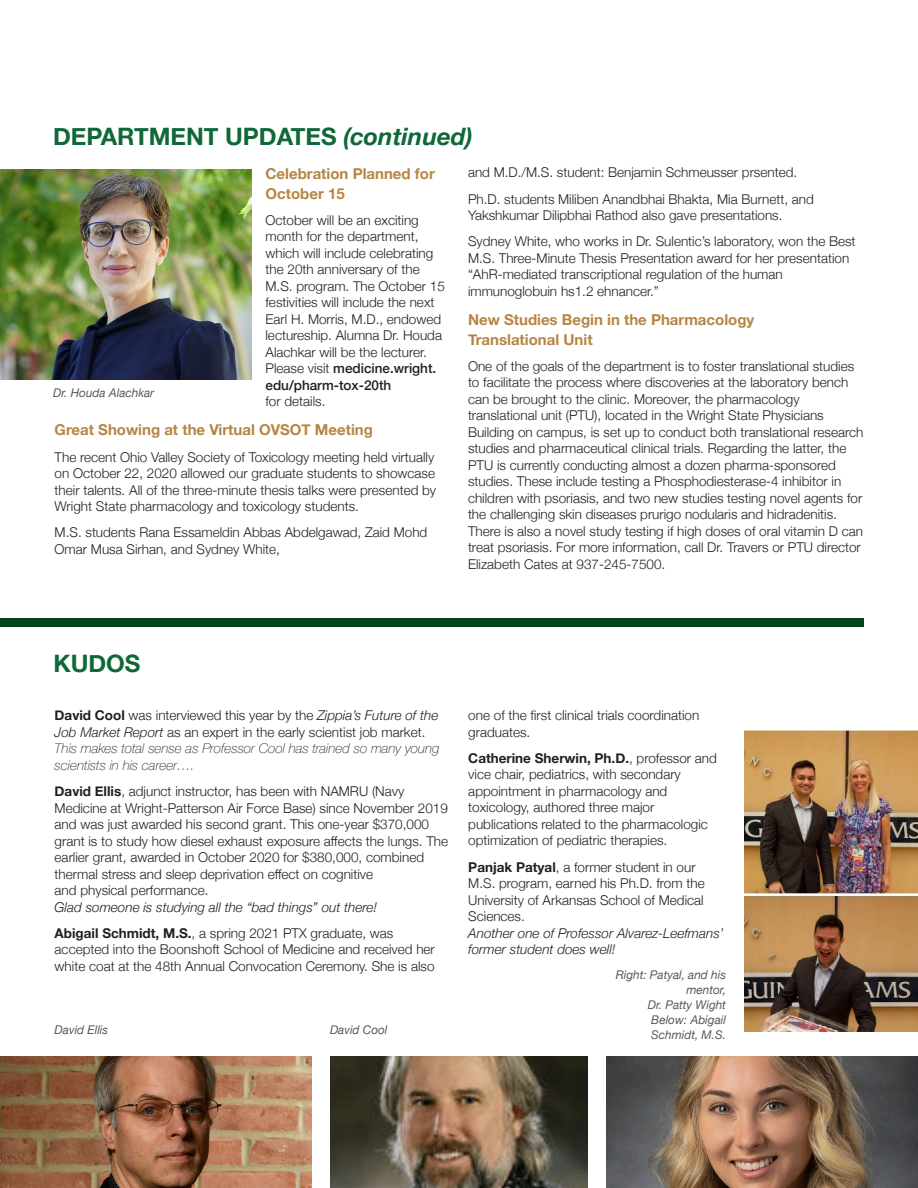
<style>
.page{position:relative;width:918px;height:1188px;background:#fff}
.page>*{position:absolute;margin:0;border:0;box-sizing:border-box;transform-origin:0 0}
.t1{font:700 24px "Helvetica Neue";color:#0f6838}
.t2{font:700 15px/19.5px "Helvetica Neue";color:#b68543}
.t3{font:300 13.5px/16.5px "Helvetica Neue";color:#231f20}
.t4{font:italic 100 13.5px/16.5px "Helvetica Neue";color:#231f20}
.t5{font:italic 300 13.5px/26.2px "Helvetica Neue";color:#231f20}
.t6{font:italic 12px/15px "Helvetica Neue";color:#57585a;text-align:right}
.s1{font-style:italic}
.s2{font-weight:500}
.s3{font-weight:700;font-style:normal}
.s4{font-weight:300;font-style:normal}
.s5{font-weight:300}
.s6{font-weight:700}
.s7{font-style:normal}
</style>
<div class="page">
<div style="left:0;top:618px;width:863px;height:9px;background:#00451c"></div>
<img style="left:0;top:170px;width:252px;height:209px">
<img style="left:606px;top:1056px;width:312px;height:132px">
<img style="left:0;top:1056px;width:312px;height:132px">
<img style="left:744px;top:730px;width:174px;height:301px">
<img style="left:330px;top:1056px;width:258px;height:132px">
<h1 class="t1" style="left:53px;top:121px;width:421px">DEPARTMENT UPDATES <span class="s1">(continued)</span></h1>
<p class="t2" style="left:266px;top:164px;width:171px">Celebration Planned for<br>October 15</p>
<p class="t3" style="left:266px;top:211px;width:181px">October will be an exciting month for the department, which will include celebrating the 20th anniversary of the<br>M.S. program. The October 15 festivities will include the next<br>Earl H. Morris, M.D., endowed lectureship. Alumna Dr. Houda<br>Alachkar will be the lecturer.<br>Please visit <span class="s2">medicine.wright. edu/pharm-tox-20th</span></p>
<p class="t3" style="left:266px;top:393px;width:62px">for details.</p>
<p class="t2" style="left:55px;top:420px;width:320px">Great Showing at the Virtual OVSOT Meeting</p>
<p class="t3" style="left:55px;top:448px;width:383px">The recent Ohio Valley Society of Toxicology meeting held virtually on October 22, 2020 allowed our graduate students to showcase their talents. All of the three-minute thesis talks were presented by Wright State pharmacology and toxicology students.</p>
<p class="t3" style="left:55px;top:524px;width:374px">M.S. students Rana Essameldin Abbas Abdelgawad, Zaid Mohd<br>Omar Musa Sirhan, and Sydney White,</p>
<p class="t6" style="left:53px;top:385px;width:102px">Dr. Houda Alachkar</p>
<p class="t3" style="left:468px;top:159px;width:347px;line-height:26.2px">and M.D./M.S. student: Benjamin Schmeusser prsented.<br>Ph.D. students Miliben Anandbhai Bhakta, Mia Burnett, and</p>
<p class="t3" style="left:468px;top:202px;width:389px;line-height:26.2px">Yakshkumar Dilipbhai Rathod also gave presentations.<br>Sydney White, who works in Dr. Sulentic’s laboratory, won the Best</p>
<p class="t3" style="left:468px;top:250px;width:383px">M.S. Three-Minute Thesis Presentation award for her presentation “AhR-mediated transcriptional regulation of the human immunoglobuin hs1.2 ehnancer.”</p>
<p class="t2" style="left:468px;top:310px;width:288px">New Studies Begin in the Pharmacology<br>Translational Unit</p>
<p class="t3" style="left:468px;top:358px;width:397px">One of the goals of the department is to foster translational studies to facilitate the process where discoveries at the laboratory bench can be brought to the clinic. Moreover, the pharmacology translational unit (PTU), located in the Wright State Physicians Building on campus, is set up to conduct both translational research studies and pharmaceutical clinical trials. Regarding the latter, the PTU is currently conducting almost a dozen pharma-sponsored studies. These include testing a Phosphodiesterase-4 inhibitor in children with psoriasis, and two new studies testing novel agents for the challenging skin diseases prurigo nodularis and hidradenitis.<br>There is also a novel study testing if high doses of oral vitamin D can treat psoriasis. For more information, call Dr. Travers or PTU director Elizabeth Cates at 937-245-7500.</p>
<h1 class="t1" style="left:53px;top:648px;width:89px">KUDOS</h1>
<p class="t4" style="left:55px;top:707px;width:386px"><span class="s3">David Cool</span> <span class="s4">was interviewed this year by the</span> <span class="s5">Zippia’s Future of the Job Market Report</span> <span class="s4">as an expert in the early scientist job market.<br></span>This makes total sense as Professor Cool has trained so many young scientists in his career….</p>
<p class="t3" style="left:55px;top:783px;width:395px"><span class="s6">David Ellis</span>, adjunct instructor, has been with NAMRU (Navy Medicine at Wright-Patterson Air Force Base) since November 2019 and was just awarded his second grant. This one-year $370,000 grant is to study how diesel exhaust exposure affects the lungs. The earlier grant, awarded in October 2020 for $380,000, combined thermal stress and sleep deprivation effect on cognitive<br>and physical performance.</p>
<p class="t5" style="left:55px;top:893px;width:340px">Glad someone is studying all the “bad things” out there!<br><span class="s3">Abigail Schmidt, M.S.</span><span class="s7">, a spring 2021 PTX graduate, was</span></p>
<p class="t3" style="left:55px;top:941px;width:382px">accepted into the Boonshoft School of Medicine and received her white coat at the 48th Annual Convocation Ceremony. She is also</p>
<p class="t6" style="left:55px;top:1022px;width:55px">David Ellis</p>
<p class="t6" style="left:330px;top:1022px;width:59px">David Cool</p>
<p class="t3" style="left:468px;top:707px;width:233px">one of the first clinical trials coordination graduates.</p>
<p class="t3" style="left:468px;top:750px;width:250px"><span class="s6">Catherine Sherwin, Ph.D.</span>, professor and vice chair, pediatrics, with secondary appointment in pharmacology and toxicology, authored three major publications related to the pharmacologic optimization of pediatric therapies.</p>
<p class="t3" style="left:468px;top:858px;width:238px"><span class="s6">Panjak Patyal</span>, a former student in our<br>M.S. program, earned his Ph.D. from the<br>University of Arkansas School of Medical<br>Sciences.</p>
<p class="t5" style="left:468px;top:924px;width:257px;line-height:16.5px">Another one of Professor Alvarez-Leefmans’ former student does well!</p>
<p class="t6" style="left:616px;top:967px;width:112px">Right: Patyal, and his mentor,<br>Dr. Patty Wight<br>Below: Abigail<br>Schmidt, M.S.</p>
</div>
